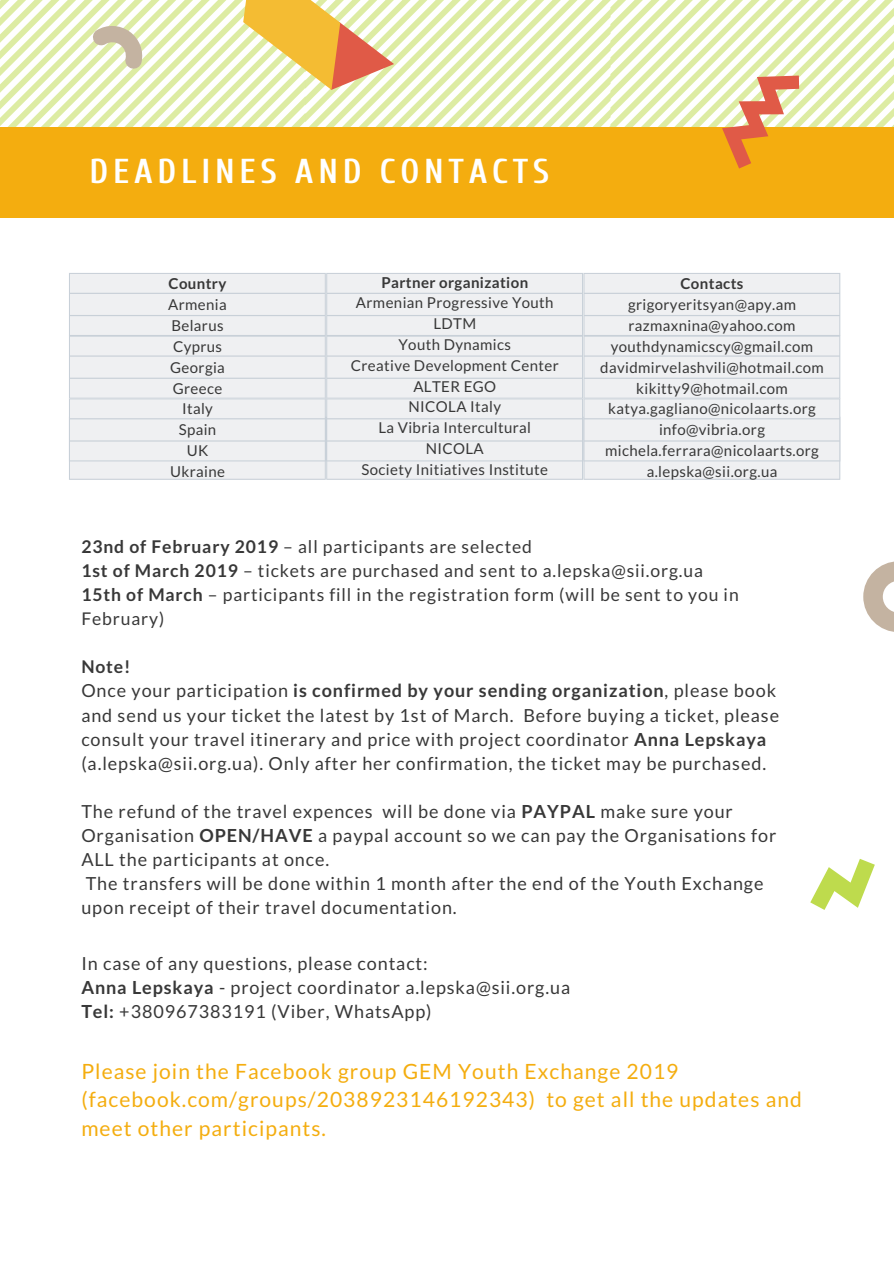
<style>
.page{position:relative;width:894px;height:1264px;background:#fff}
.page>*{position:absolute;margin:0;border:0;box-sizing:border-box;transform-origin:0 0}
.t1{font:700 34.35px "Cuprum";letter-spacing:.14em;color:#fff}
.t2{font:21px/28.5px "Lato";letter-spacing:.05em;color:#f4ad0f}
.t3{font:18px/24.2px "Lato";letter-spacing:.05em;color:#383838}
.t4{font:17.55px/24.2px "Lato";letter-spacing:.05em;color:#383838}
.t5{font:700 17.55px "Lato";color:#383838}
.t6{font:15px/20.9px "Lato";letter-spacing:.025em;color:#383838;text-align:center}
.t7{font:700 15px "Lato";letter-spacing:.025em;color:#383838}
.s1{font-weight:700}
</style>
<div class="page">
<svg style="left:305px;top:0;width:305px;height:127px"></svg>
<svg style="left:0;top:0;width:305px;height:127px"></svg>
<div style="left:0;top:127px;width:893px;height:90px;background:#f4ad0f"></div>
<svg style="left:88px;top:15px;width:65px;height:58px"></svg>
<svg style="left:216px;top:0;width:178px;height:110px"></svg>
<svg style="left:863px;top:562px;width:30px;height:70px"></svg>
<svg style="left:610px;top:0;width:283px;height:169px"></svg>
<svg style="left:810px;top:859px;width:65px;height:51px"></svg>
<svg style="left:69px;top:273px;width:771px;height:207px"></svg>
<h1 class="t1" style="left:89px;top:152px;width:461px">DEADLINES AND CONTACTS</h1>
<p class="t7" style="left:168px;top:275px;width:59px">Country</p>
<p class="t6" style="left:168px;top:294px;width:60px">Armenia<br>Belarus<br>Cyprus<br>Georgia<br>Greece<br>Italy<br>Spain<br>UK<br>Ukraine</p>
<p class="t7" style="left:381px;top:273px;width:148px">Partner organization</p>
<p class="t6" style="left:351px;top:292px;width:209px">Armenian Progressive Youth<br>LDTM<br>Youth Dynamics<br>Creative Development Center<br>ALTER EGO<br>NICOLA Italy<br>La Vibria Intercultural<br>NICOLA<br>Society Initiatives Institute</p>
<p class="t7" style="left:680px;top:275px;width:64px">Contacts</p>
<p class="t6" style="left:600px;top:294px;width:225px">grigoryeritsyan@apy.am razmaxnina@yahoo.com youthdynamicscy@gmail.com davidmirvelashvili@hotmail.com kikitty9@hotmail.com katya.gagliano@nicolaarts.org info@vibria.org michela.ferrara@nicolaarts.org a.lepska@sii.org.ua</p>
<p class="t4" style="left:81px;top:534px;width:658px"><span class="s1">23nd of February 2019</span> – all participants are selected<br><span class="s1">1st of March 2019</span> – tickets are purchased and sent to a.lepska@sii.org.ua <span class="s1">15th of March</span> – participants fill in the registration form (will be sent to you in February)</p>
<p class="t5" style="left:81px;top:656px;width:51px">Note!</p>
<p class="t3" style="left:81px;top:678px;width:699px">Once your participation <span class="s1">is confirmed by your sending organization</span>, please book and send us your ticket the latest by 1st of March. Before buying a ticket, please consult your travel itinerary and price with project coordinator <span class="s1">Anna Lepskaya </span>(a.lepska@sii.org.ua). Only after her confirmation, the ticket may be purchased.</p>
<p class="t3" style="left:81px;top:799px;width:696px">The refund of the travel expences will be done via <span class="s1">PAYPAL</span> make sure your Organisation <span class="s1">OPEN/HAVE</span> a paypal account so we can pay the Organisations for ALL the participants at once.<br>The transfers will be done within 1 month after the end of the Youth Exchange upon receipt of their travel documentation.</p>
<p class="t3" style="left:81px;top:950px;width:490px">In case of any questions, please contact:<br><span class="s1">Anna Lepskaya</span> - project coordinator a.lepska@sii.org.ua<br><span class="s1">Tel:</span> +380967383191 (Viber, WhatsApp)</p>
<p class="t2" style="left:81px;top:1056px;width:721px">Please join the Facebook group GEM Youth Exchange 2019 (facebook.com/groups/2038923146192343) to get all the updates and meet other participants.</p>
</div>
